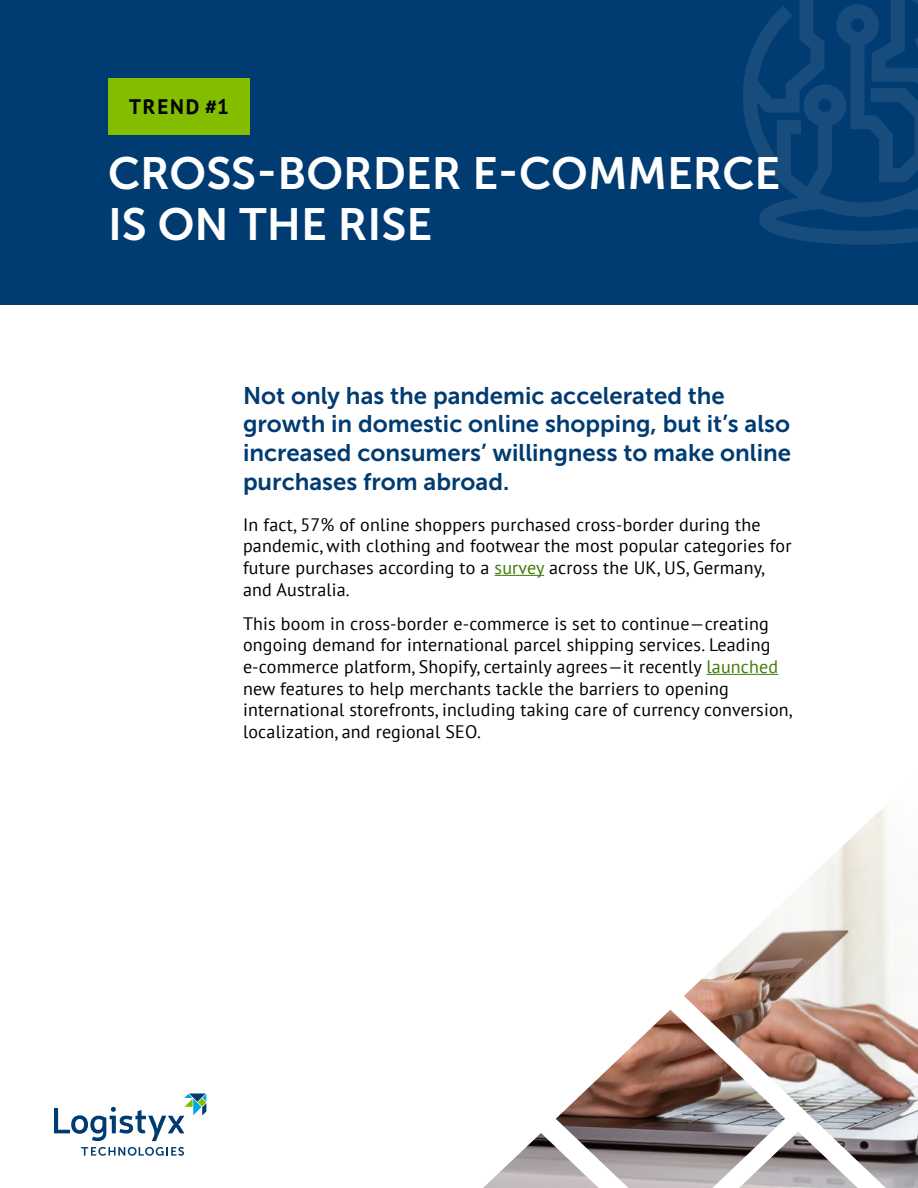
<style>
.page{position:relative;width:918px;height:1188px;background:#fff}
.page>*{position:absolute;margin:0;border:0;box-sizing:border-box;transform-origin:0 0}
.t1{font:45px/51px "Museo Sans 700";color:#fff}
.t2{font:24px/28.8px "Museo Sans 700";color:#003b71}
.t3{font:700 21px "PT Sans";letter-spacing:.09em;color:#000}
.t4{font:18px/21.6px "PT Sans";letter-spacing:.01em;color:#000}
.s1{color:#407a06}
</style>
<div class="page">
<svg style="left:81px;top:1147px;width:103px;height:9px"></svg>
<svg style="left:54px;top:1094px;width:152px;height:47px"></svg>
<hr style="left:495px;top:575px;width:49px;height:1px;background:#407a06">
<hr style="left:707px;top:674px;width:71px;height:1px;background:#407a06">
<div style="left:0;top:0;width:918px;height:305px;background:#003b71"></div>
<svg style="left:743px;top:0;width:175px;height:245px"></svg>
<div style="left:108px;top:78px;width:141px;height:57px;background:#84bd00"></div>
<svg style="left:483px;top:807px;width:435px;height:381px"></svg>
<p class="t3" style="left:129px;top:93px;width:101px">TREND #1</p>
<h1 class="t1" style="left:108px;top:148px;width:674px">CROSS-BORDER E-COMMERCE<br>IS ON THE RISE</h1>
<h2 class="t2" style="left:243px;top:381px;width:550px">Not only has the pandemic accelerated the growth in domestic online shopping, but it’s also increased consumers’ willingness to make online purchases from abroad.</h2>
<p class="t4" style="left:243px;top:513px;width:550px">In fact, 57% of online shoppers purchased cross-border during the pandemic, with clothing and footwear the most popular categories for future purchases according to a <span class="s1">survey</span> across the UK, US, Germany, and Australia.</p>
<p class="t4" style="left:243px;top:612px;width:551px">This boom in cross-border e-commerce is set to continue—creating ongoing demand for international parcel shipping services. Leading e-commerce platform, Shopify, certainly agrees—it recently <span class="s1">launched </span>new features to help merchants tackle the barriers to opening international storefronts, including taking care of currency conversion, localization, and regional SEO.</p>
</div>
